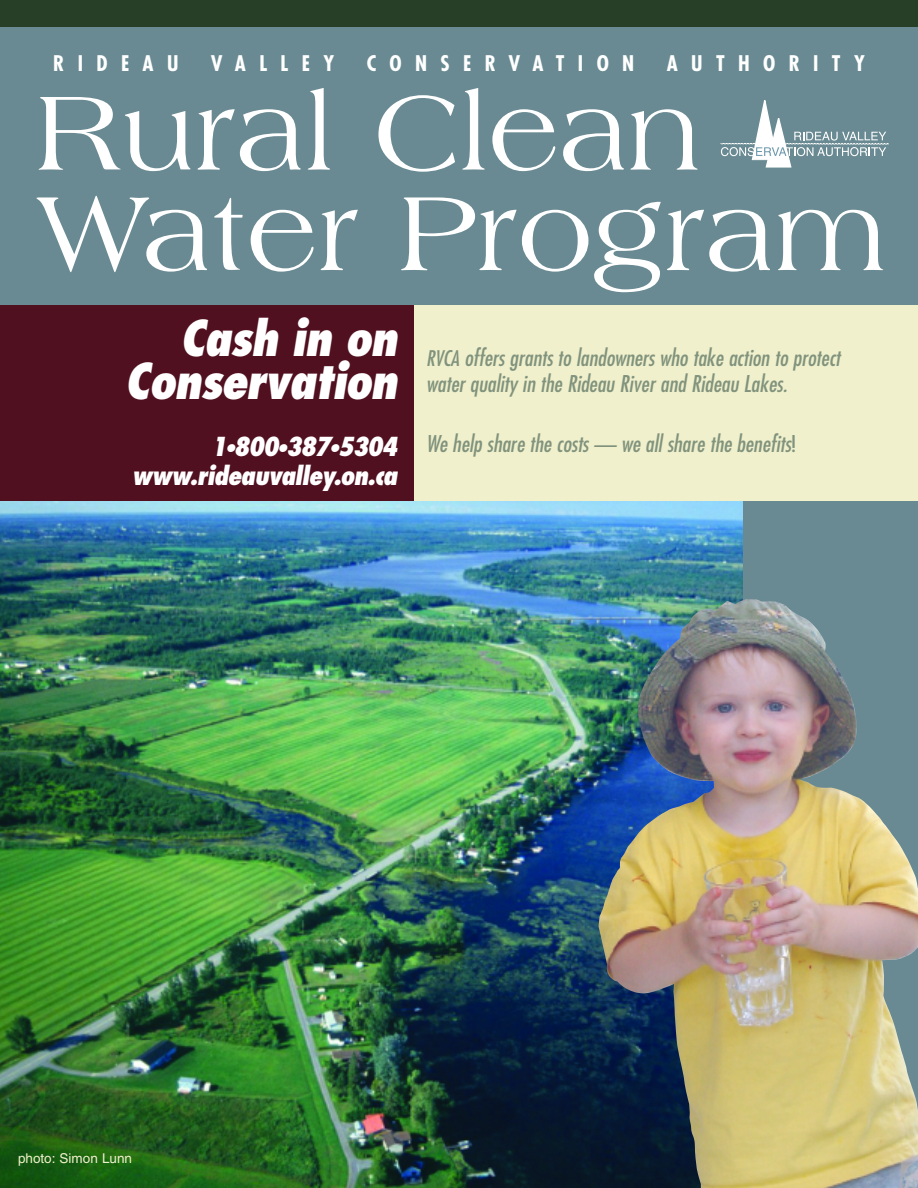
<style>
.page{position:relative;width:918px;height:1188px;background:#fff}
.page>*{position:absolute;margin:0;border:0;box-sizing:border-box;transform-origin:0 0}
.t1{font:112.5px/100.5px "Americana";color:#fff}
.t2{font:italic 800 condensed 48px/43.5px "Futura";letter-spacing:-.03em;color:#fff;text-align:right}
.t3{font:italic 800 condensed 25.5px/28.5px "Futura";letter-spacing:-.03em;color:#fff;text-align:right}
.t4{font:italic condensed 22.5px/25.5px "Futura";color:#81937d}
.t5{font:700 condensed 21px "Futura";letter-spacing:.635em;color:#fff}
.t6{font:13.5px "Helvetica";color:#f0f0cc}
.s1{font-size:21px}
.s2{font-style:normal}
</style>
<div class="page">
<div style="left:0;top:18px;width:918px;height:594px;background:#698a92"></div>
<img style="left:0;top:500px;width:742px;height:688px">
<div style="left:0;top:305px;width:918px;height:195px;background:#511020"></div>
<div style="left:0;top:0;width:918px;height:27px;background:#273e27"></div>
<div style="left:414px;top:305px;width:504px;height:195px;background:#f0f0cc"></div>
<img style="left:599px;top:599px;width:319px;height:589px">
<svg style="left:720px;top:100px;width:169px;height:68px"></svg>
<p class="t5" style="left:53px;top:54px;width:127px">RIDEAU</p>
<p class="t5" style="left:211px;top:54px;width:125px">VALLEY</p>
<p class="t5" style="left:367px;top:54px;width:269px">CONSERVATION</p>
<p class="t5" style="left:667px;top:54px;width:200px">AUTHORITY</p>
<h1 class="t1" style="left:36px;top:89px;width:852px">Rural Clean<br>Water Program</h1>
<h2 class="t2" style="left:125px;top:320px;width:274px">Cash in on<br>Conservation</h2>
<p class="t3" style="left:132px;top:435px;width:267px">1<span class="s1">•</span>800<span class="s1">•</span>387<span class="s1">•</span>5304 www.rideauvalley.on.ca</p>
<p class="t4" style="left:426px;top:346px;width:416px"><span class="s1">RVCA</span> offers grants to landowners who take action to protect water quality in the Rideau River and Rideau Lakes.</p>
<p class="t4" style="left:426px;top:432px;width:372px">We help share the costs — we all share the benefits<span class="s2">!</span></p>
<p class="t6" style="left:18px;top:1153px;width:116px">photo: Simon Lunn</p>
</div>
